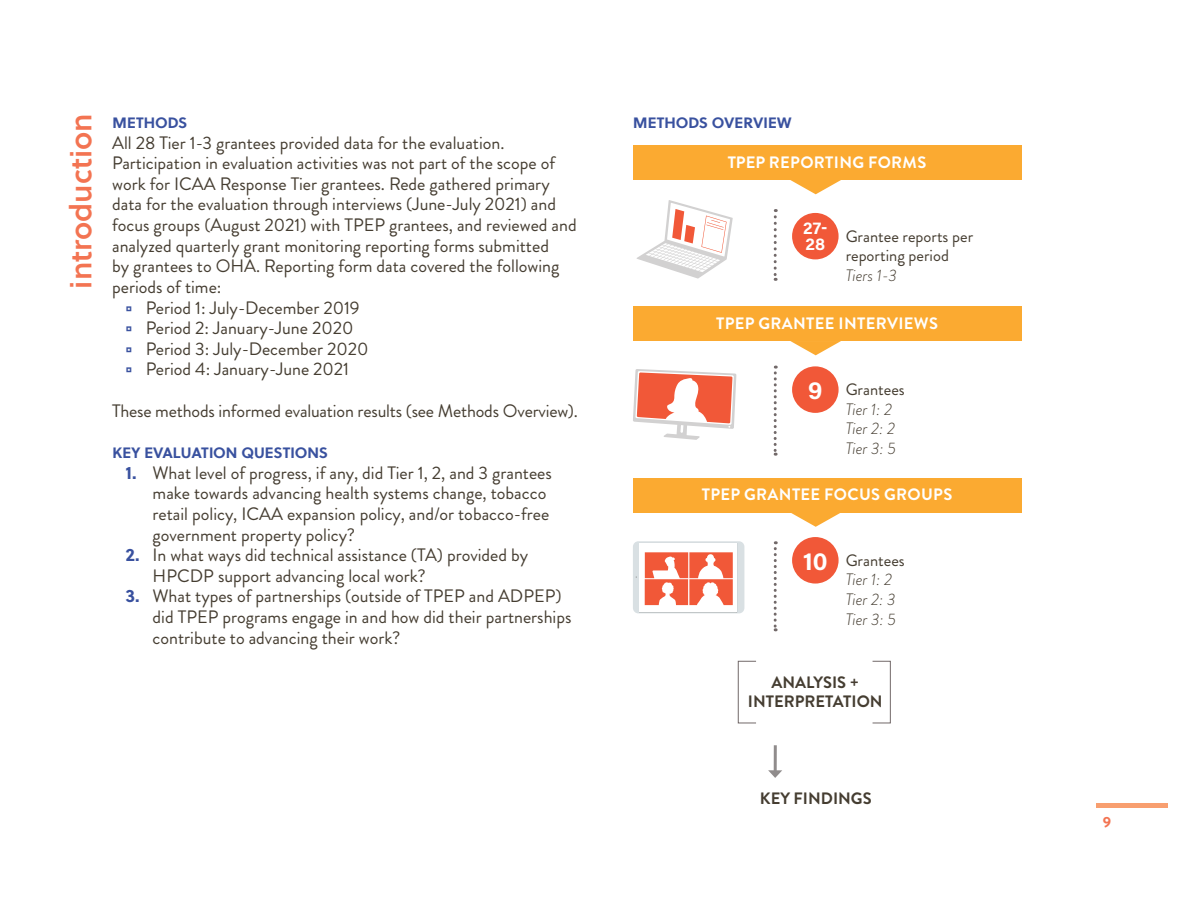
<style>
.page{position:relative;width:1188px;height:918px;background:#fff}
.page>*{position:absolute;margin:0;border:0;box-sizing:border-box;transform-origin:0 0}
.t1{font:30px "Soleil Sb";color:#f37452}
.t2{font:24px "Acumin Variable Concept";color:#fff}
.t3{font:18px/20.7px "Brandon Grotesque";color:#453d31}
.t4{font:18px "Soleil Sb";letter-spacing:-.025em;color:#39519f}
.t5{font:700 16.5px "Brandon Grotesque";letter-spacing:.02em;color:#fff}
.t6{font:italic 300 16.5px/19.5px "Brandon Grotesque";color:#453d31}
.t7{font:16.5px/19.5px "Brandon Grotesque";color:#453d31}
.t8{font:700 16.5px/19.5px "Brandon Grotesque";color:#453d31;text-align:center}
.t9{font:16.5px/16.5px "Acumin Variable Concept";color:#fff}
.t10{font:700 15px "Soleil";color:#f37452}
.s1{font-family:"Soleil";font-weight:700;color:#39519f}
</style>
<div class="page">
<hr style="left:1097px;top:804px;width:71px;height:4px;background:#f89f70">
<div style="left:633px;top:146px;width:388px;height:34px;background:#fbaa31"></div>
<div style="left:633px;top:307px;width:388px;height:34px;background:#fbaa31"></div>
<div style="left:633px;top:478px;width:388px;height:34px;background:#fbaa31"></div>
<svg style="left:790px;top:180px;width:51px;height:14px"></svg>
<svg style="left:790px;top:341px;width:51px;height:14px"></svg>
<svg style="left:790px;top:512px;width:51px;height:15px"></svg>
<svg style="left:774px;top:209px;width:3px;height:72px"></svg>
<svg style="left:774px;top:366px;width:3px;height:90px"></svg>
<svg style="left:774px;top:541px;width:3px;height:90px"></svg>
<hr style="left:774px;top:745px;width:3px;height:27px;background:#908c8c">
<svg style="left:768px;top:770px;width:14px;height:8px"></svg>
<div style="left:738px;top:661px;width:18px;height:62px;border:1px solid #726969"></div>
<div style="left:872px;top:661px;width:19px;height:62px;border:1px solid #726969"></div>
<svg style="left:636px;top:200px;width:97px;height:79px"></svg>
<svg style="left:633px;top:541px;width:111px;height:72px"></svg>
<svg style="left:633px;top:369px;width:103px;height:71px"></svg>
<div style="left:792px;top:213px;width:47px;height:46px;background:#f15838;border-radius:50%"></div>
<div style="left:792px;top:366px;width:47px;height:47px;background:#f15838;border-radius:50%"></div>
<div style="left:792px;top:537px;width:47px;height:47px;background:#f15838;border-radius:50%"></div>
<h1 class="t1" style="left:58px;top:289px;width:177px;rotate:-90deg">INTRODUCTION</h1>
<p class="t4" style="left:112px;top:108px;width:77px">METHODS</p>
<p class="t3" style="left:112px;top:132px;width:394px">All 28 Tier 1-3 grantees provided data for the evaluation.</p>
<p class="t3" style="left:112px;top:153px;width:445px">Participation in evaluation activities was not part of the scope of</p>
<p class="t3" style="left:112px;top:174px;width:439px">work for ICAA Response Tier grantees. Rede gathered primary</p>
<p class="t3" style="left:112px;top:194px;width:445px">data for the evaluation through interviews (June-July 2021) and</p>
<p class="t3" style="left:112px;top:215px;width:466px">focus groups (August 2021) with TPEP grantees, and reviewed and</p>
<p class="t3" style="left:112px;top:235px;width:438px">analyzed quarterly grant monitoring reporting forms submitted</p>
<p class="t3" style="left:112px;top:256px;width:449px">by grantees to OHA. Reporting form data covered the following</p>
<p class="t3" style="left:112px;top:277px;width:111px">periods of time:</p>
<p class="t3" style="left:146px;top:297px;width:215px">Period 1: July-December 2019</p>
<p class="t3" style="left:146px;top:318px;width:209px">Period 2: January-June 2020</p>
<p class="t3" style="left:146px;top:339px;width:224px">Period 3: July-December 2020</p>
<p class="t3" style="left:146px;top:359px;width:205px">Period 4: January-June 2021</p>
<p class="t3" style="left:112px;top:400px;width:467px">These methods informed evaluation results (see Methods Overview).</p>
<p class="t4" style="left:112px;top:438px;width:218px">KEY EVALUATION QUESTIONS</p>
<p class="t3" style="left:153px;top:462px;width:401px;text-indent:-27px"><span class="s1">1.</span> What level of progress, if any, did Tier 1, 2, and 3 grantees make towards advancing health systems change, tobacco retail policy, ICAA expansion policy, and/or tobacco-free government property policy?</p>
<p class="t3" style="left:153px;top:545px;width:377px;text-indent:-27px"><span class="s1">2.</span> In what ways did technical assistance (TA) provided by<br>HPCDP support advancing local work?</p>
<p class="t3" style="left:153px;top:586px;width:420px;text-indent:-27px"><span class="s1">3.</span> What types of partnerships (outside of TPEP and ADPEP) did TPEP programs engage in and how did their partnerships contribute to advancing their work?</p>
<p class="t4" style="left:633px;top:108px;width:160px">METHODS OVERVIEW</p>
<p class="t5" style="left:728px;top:151px;width:200px">TPEP REPORTING FORMS</p>
<p class="t9" style="left:803px;top:219px;width:26px">27-<br>28</p>
<p class="t7" style="left:846px;top:227px;width:129px">Grantee reports per reporting period</p>
<p class="t6" style="left:846px;top:266px;width:53px">Tiers 1-3</p>
<p class="t5" style="left:716px;top:312px;width:223px">TPEP GRANTEE INTERVIEWS</p>
<h2 class="t2" style="left:808px;top:374px;width:16px">9</h2>
<p class="t7" style="left:846px;top:380px;width:61px">Grantees</p>
<p class="t6" style="left:846px;top:399px;width:52px">Tier 1: 2<br>Tier 2: 2<br>Tier 3: 5</p>
<p class="t5" style="left:702px;top:483px;width:252px">TPEP GRANTEE FOCUS GROUPS</p>
<h2 class="t2" style="left:803px;top:545px;width:26px">10</h2>
<p class="t7" style="left:846px;top:551px;width:61px">Grantees</p>
<p class="t6" style="left:846px;top:570px;width:52px">Tier 1: 2<br>Tier 2: 3<br>Tier 3: 5</p>
<p class="t8" style="left:748px;top:673px;width:136px">ANALYSIS +<br>INTERPRETATION</p>
<p class="t8" style="left:760px;top:789px;width:113px">KEY FINDINGS</p>
<p class="t10" style="left:1103px;top:810px;width:10px">9</p>
</div>
